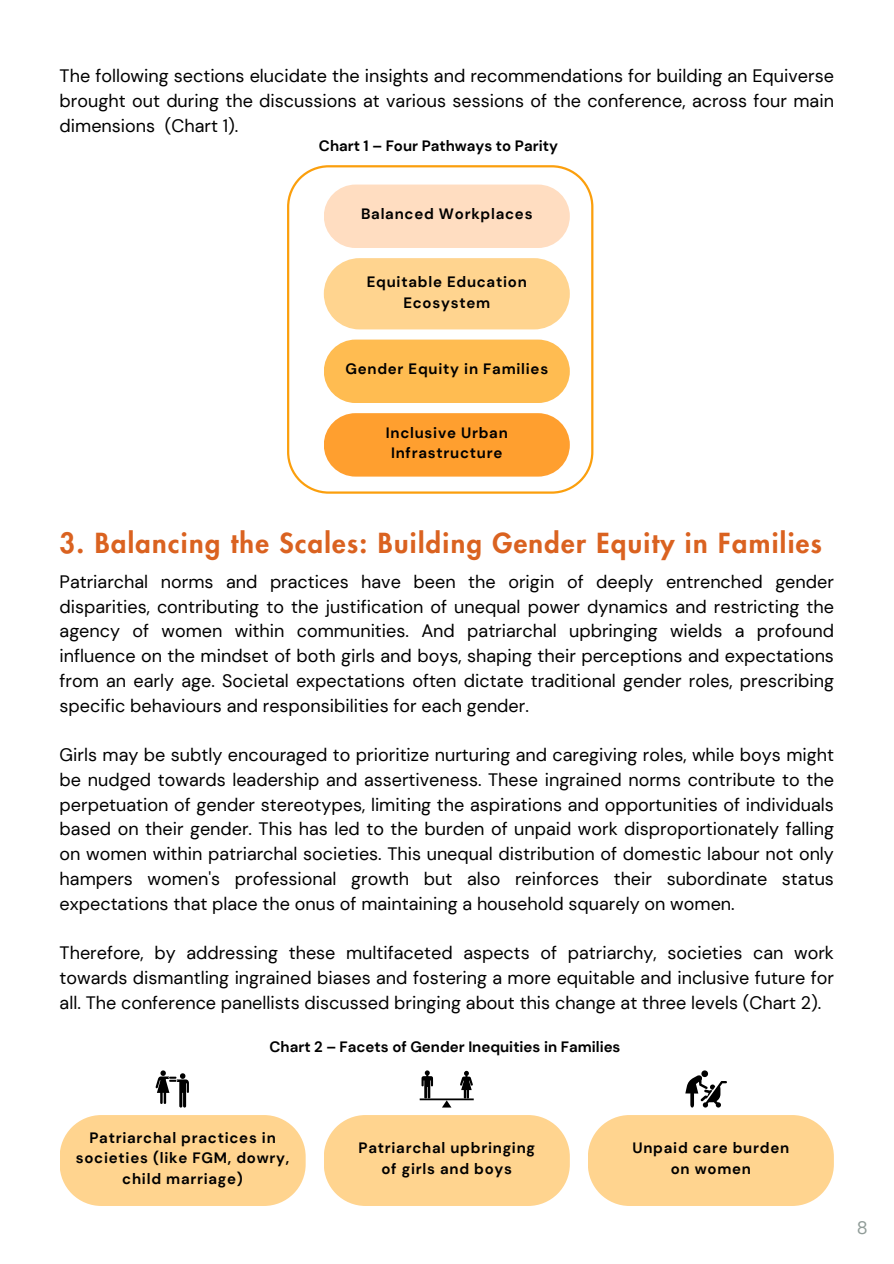
<style>
.page{position:relative;width:894px;height:1264px;background:#fff}
.page>*{position:absolute;margin:0;border:0;box-sizing:border-box;transform-origin:0 0}
.t1{font:800 27px "Futura LT Pro";letter-spacing:.05em;color:#da6220}
.t2{font:18px/24.8px "DM Sans";color:#000;text-align:justify}
.t3{font:18px "DM Sans";color:#909c98}
.t4{font:700 15px/20.2px "DM Sans";letter-spacing:.05em;color:#000;text-align:center}
.t5{font:700 15px "DM Sans";color:#000}
</style>
<div class="page">
<svg style="left:287px;top:165px;width:306px;height:328px"></svg>
<div style="left:324px;top:339px;width:245px;height:64px;background:#ffbc51;border-radius:32px"></div>
<div style="left:324px;top:184px;width:245px;height:64px;background:#ffddc1;border-radius:32px"></div>
<svg style="left:324px;top:258px;width:245px;height:71px;background:#ffd695"></svg>
<div style="left:60px;top:1115px;width:245px;height:90px;background:#ffd48f"></div>
<div style="left:324px;top:1115px;width:245px;height:90px;background:#ffd48f"></div>
<div style="left:588px;top:1115px;width:245px;height:90px;background:#ffd48f"></div>
<svg style="left:155px;top:1070px;width:34px;height:37px"></svg>
<svg style="left:419px;top:1070px;width:54px;height:37px"></svg>
<svg style="left:685px;top:1070px;width:41px;height:37px"></svg>
<div style="left:324px;top:413px;width:245px;height:63px;background:#ff9f2f;border-radius:32px"></div>
<h2 class="t2" style="left:60px;top:64px;width:775px">The following sections elucidate the insights and recommendations for building an Equiverse brought out during the discussions at various sessions of the conference, across four main dimensions (Chart 1).</h2>
<p class="t5" style="left:319px;top:136px;width:240px">Chart 1 – Four Pathways to Parity</p>
<p class="t4" style="left:361px;top:204px;width:173px">Balanced Workplaces</p>
<p class="t4" style="left:366px;top:272px;width:161px">Equitable Education<br>Ecosystem</p>
<h2 class="t4" style="left:345px;top:359px;width:204px">Gender Equity in Families</h2>
<p class="t4" style="left:385px;top:422px;width:123px">Inclusive Urban<br>Infrastructure</p>
<p class="t1" style="left:60px;top:530px;width:763px">3. Balancing the Scales: Building Gender Equity in Families</p>
<h2 class="t2" style="left:60px;top:569px;width:775px">Patriarchal norms and practices have been the origin of deeply entrenched gender disparities, contributing to the justification of unequal power dynamics and restricting the agency of women within communities. And patriarchal upbringing wields a profound influence on the mindset of both girls and boys, shaping their perceptions and expectations from an early age. Societal expectations often dictate traditional gender roles, prescribing specific behaviours and responsibilities for each gender.</h2>
<p class="t2" style="left:60px;top:742px;width:775px">Girls may be subtly encouraged to prioritize nurturing and caregiving roles, while boys might be nudged towards leadership and assertiveness. These ingrained norms contribute to the perpetuation of gender stereotypes, limiting the aspirations and opportunities of individuals based on their gender. This has led to the burden of unpaid work disproportionately falling on women within patriarchal societies. This unequal distribution of domestic labour not only hampers women's professional growth but also reinforces their subordinate status expectations that place the onus of maintaining a household squarely on women.</p>
<p class="t2" style="left:60px;top:940px;width:775px">Therefore, by addressing these multifaceted aspects of patriarchy, societies can work towards dismantling ingrained biases and fostering a more equitable and inclusive future for all. The conference panellists discussed bringing about this change at three levels (Chart 2).</p>
<p class="t5" style="left:269px;top:1037px;width:352px">Chart 2 – Facets of Gender Inequities in Families</p>
<p class="t4" style="left:76px;top:1127px;width:215px">Patriarchal practices in societies (like FGM, dowry, child marriage)</p>
<p class="t4" style="left:358px;top:1138px;width:178px">Patriarchal upbringing</p>
<p class="t4" style="left:381px;top:1158px;width:132px">of girls and boys</p>
<h1 class="t4" style="left:632px;top:1138px;width:158px">Unpaid care burden</h1>
<h2 class="t4" style="left:670px;top:1158px;width:82px">on women</h2>
<p class="t3" style="left:856px;top:1215px;width:12px">8</p>
</div>
